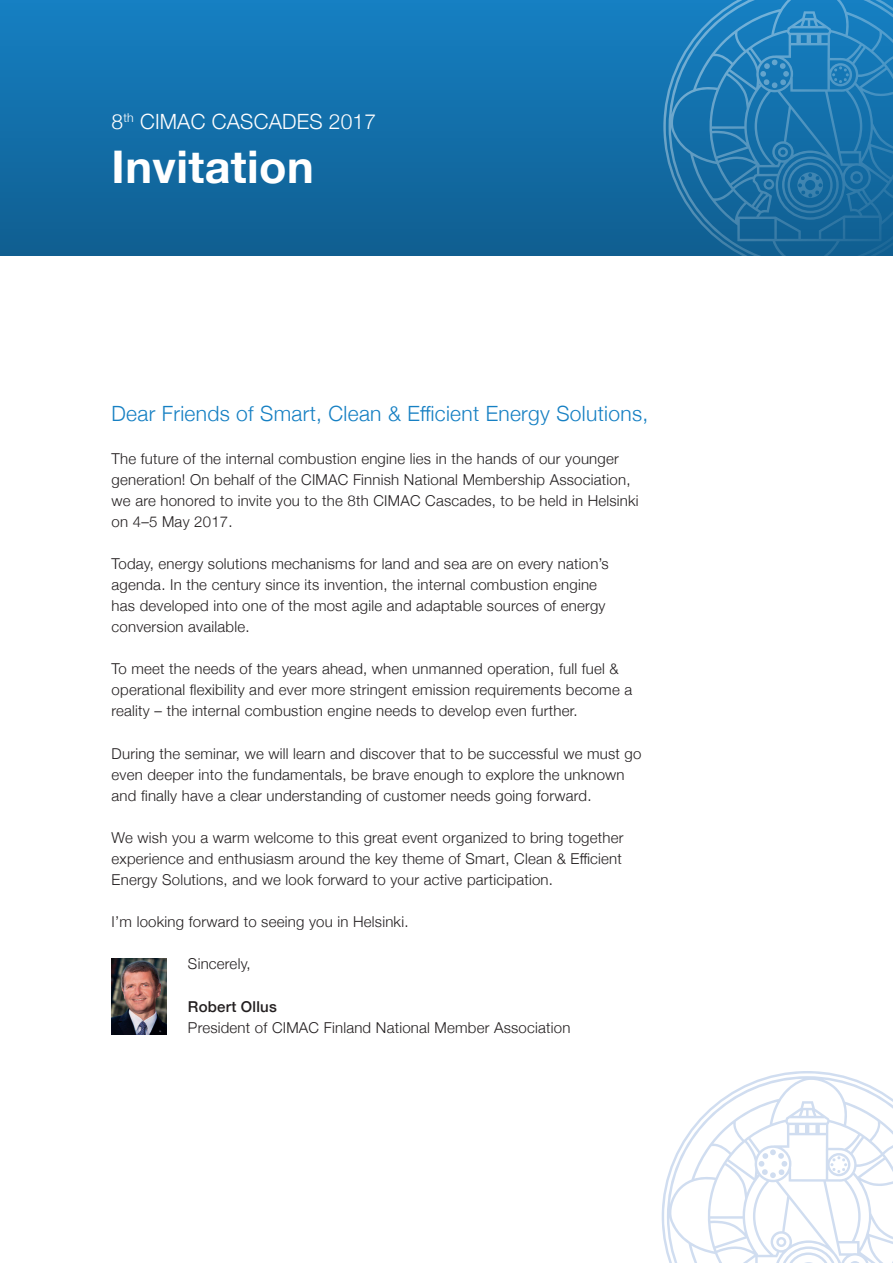
<style>
.page{position:relative;width:893px;height:1263px;background:#fff}
.page>*{position:absolute;margin:0;border:0;box-sizing:border-box;transform-origin:0 0}
.t1{font:700 45px "Helvetica Neue";letter-spacing:.01em;color:#fff}
.t2{font:300 21px "Helvetica Neue";letter-spacing:.015em;color:#1680c3}
.t3{font:300 21px "Helvetica Neue";letter-spacing:.01em;color:#fff}
.t4{font:300 15px/21px "Helvetica Neue";letter-spacing:.015em;color:#231f20}
.t5{font:500 15px "Helvetica Neue";letter-spacing:.015em;color:#231f20}
</style>
<div class="page">
<div style="left:0;top:0;width:893px;height:255px;background:linear-gradient(to bottom,#1580c2,#105e90)"></div>
<svg style="left:663px;top:0;width:5px;height:256px"></svg>
<svg style="left:668px;top:0;width:225px;height:256px;background:#1e76ae"></svg>
<svg style="left:850px;top:171px;width:13px;height:13px"></svg>
<svg style="left:763px;top:147px;width:76px;height:66px;background:#2272a5"></svg>
<svg style="left:832px;top:66px;width:17px;height:17px"></svg>
<svg style="left:760px;top:60px;width:29px;height:28px"></svg>
<svg style="left:662px;top:1071px;width:231px;height:192px"></svg>
<img style="left:112px;top:958px;width:55px;height:77px">
<h2 class="t3" style="left:112px;top:104px;width:266px">8<sup>th</sup> CIMAC CASCADES 2017</h2>
<h1 class="t1" style="left:112px;top:131px;width:204px">Invitation</h1>
<h2 class="t2" style="left:112px;top:397px;width:538px">Dear Friends of Smart, Clean &amp; Efficient Energy Solutions,</h2>
<p class="t4" style="left:112px;top:447px;width:529px">The future of the internal combustion engine lies in the hands of our younger generation! On behalf of the CIMAC Finnish National Membership Association, we are honored to invite you to the 8th CIMAC Cascades, to be held in Helsinki on 4–5 May 2017.</p>
<p class="t4" style="left:112px;top:552px;width:498px">Today, energy solutions mechanisms for land and sea are on every nation’s agenda. In the century since its invention, the internal combustion engine has developed into one of the most agile and adaptable sources of energy conversion available.</p>
<p class="t4" style="left:112px;top:657px;width:522px">To meet the needs of the years ahead, when unmanned operation, full fuel &amp; operational flexibility and ever more stringent emission requirements become a reality – the internal combustion engine needs to develop even further.</p>
<p class="t4" style="left:112px;top:741px;width:531px">During the seminar, we will learn and discover that to be successful we must go even deeper into the fundamentals, be brave enough to explore the unknown and finally have a clear understanding of customer needs going forward.</p>
<p class="t4" style="left:112px;top:826px;width:513px;text-align:justify">We wish you a warm welcome to this great event organized to bring together experience and enthusiasm around the key theme of Smart, Clean &amp; Efficient Energy Solutions, and we look forward to your active participation.</p>
<p class="t4" style="left:112px;top:910px;width:298px">I’m looking forward to seeing you in Helsinki.</p>
<p class="t4" style="left:188px;top:952px;width:64px">Sincerely,</p>
<p class="t5" style="left:188px;top:994px;width:90px">Robert Ollus</p>
<p class="t4" style="left:188px;top:1016px;width:384px">President of CIMAC Finland National Member Association</p>
</div>
